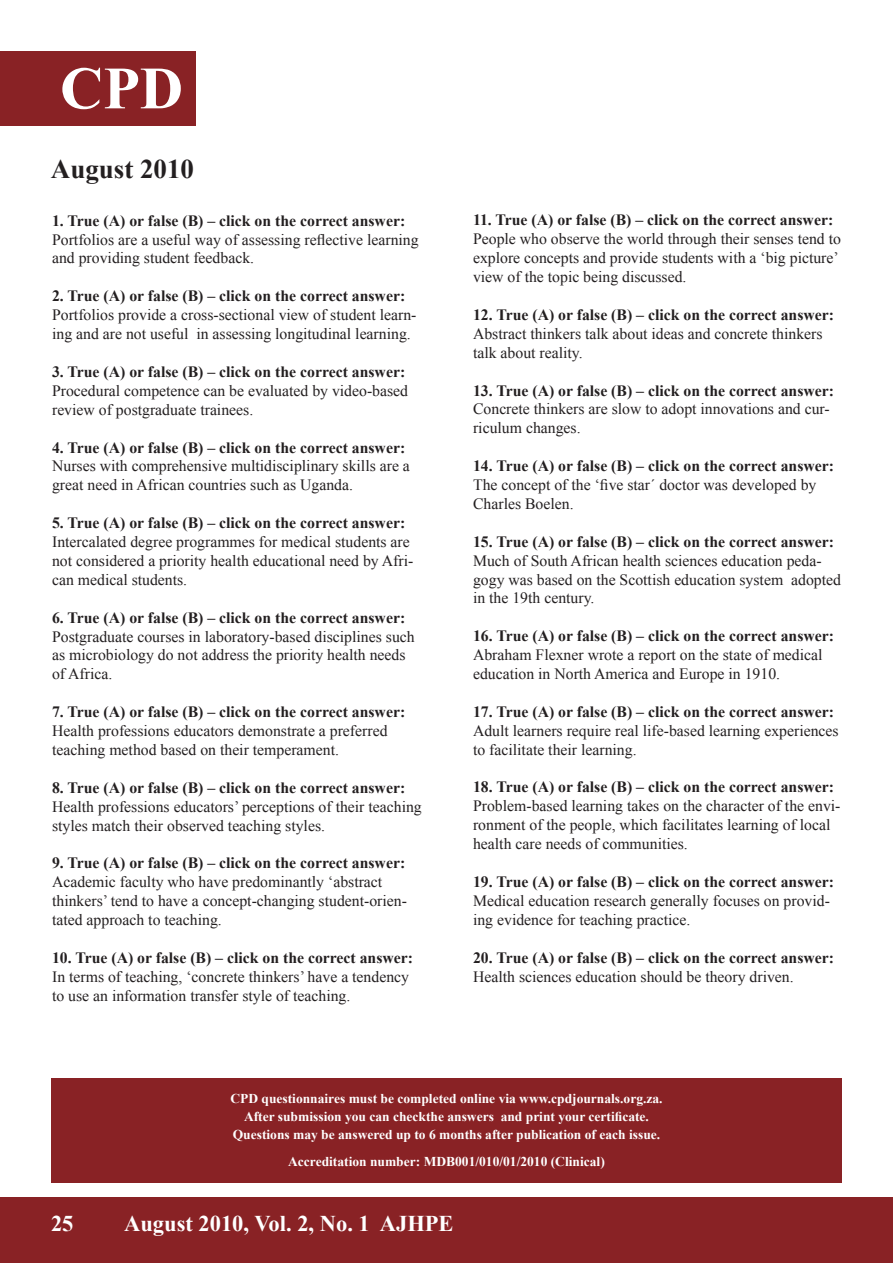
<style>
.page{position:relative;width:893px;height:1263px;background:#fff}
.page>*{position:absolute;margin:0;border:0;box-sizing:border-box;transform-origin:0 0}
.t1{font:700 60px "Times New Roman";color:#fff}
.t2{font:700 27px "Times New Roman";color:#231f20}
.t3{font:700 22.5px "Times New Roman";color:#fff}
.t4{font:15.75px/18.9px "Times New Roman";color:#231f20}
.t5{font:700 15.75px "Times New Roman";color:#231f20}
.t6{font:700 13.5px "Times New Roman";color:#fff}
</style>
<div class="page">
<div style="left:0;top:1197px;width:893px;height:66px;background:#892225"></div>
<div style="left:51px;top:1078px;width:791px;height:104px;background:#892225"></div>
<div style="left:0;top:51px;width:195px;height:74px;background:#892225"></div>
<p class="t1" style="left:60px;top:47px;width:125px">CPD</p>
<p class="t2" style="left:51px;top:150px;width:145px">August 2010</p>
<p class="t5" style="left:52px;top:209px;width:355px">1. True (A) or false (B) – click on the correct answer:</p>
<p class="t4" style="left:52px;top:230px;width:368px">Portfolios are a useful way of assessing reflective learning and providing student feedback.</p>
<p class="t5" style="left:52px;top:285px;width:355px">2. True (A) or false (B) – click on the correct answer:</p>
<p class="t4" style="left:52px;top:305px;width:366px">Portfolios provide a cross-sectional view of student learn&shy;ing and are not useful in assessing longitudinal learning.</p>
<p class="t5" style="left:52px;top:361px;width:355px">3. True (A) or false (B) – click on the correct answer:</p>
<p class="t4" style="left:52px;top:381px;width:358px">Procedural competence can be evaluated by video-based review of postgraduate trainees.</p>
<p class="t5" style="left:52px;top:436px;width:355px">4. True (A) or false (B) – click on the correct answer:</p>
<p class="t4" style="left:52px;top:456px;width:359px">Nurses with comprehensive multidisciplinary skills are a great need in African countries such as Uganda.</p>
<p class="t5" style="left:52px;top:512px;width:355px">5. True (A) or false (B) – click on the correct answer:</p>
<p class="t4" style="left:52px;top:532px;width:363px">Intercalated degree programmes for medical students are not considered a priority health educational need by Afri&shy;can medical students.</p>
<p class="t5" style="left:52px;top:606px;width:355px">6. True (A) or false (B) – click on the correct answer:</p>
<p class="t4" style="left:52px;top:626px;width:364px">Postgraduate courses in laboratory-based disciplines such as microbiology do not address the priority health needs of Africa.</p>
<p class="t5" style="left:52px;top:701px;width:355px">7. True (A) or false (B) – click on the correct answer:</p>
<p class="t4" style="left:52px;top:721px;width:337px">Health professions educators demonstrate a preferred teaching method based on their temperament.</p>
<p class="t5" style="left:52px;top:776px;width:355px">8. True (A) or false (B) – click on the correct answer:</p>
<p class="t4" style="left:52px;top:797px;width:371px">Health professions educators’ perceptions of their teaching styles match their observed teaching styles.</p>
<p class="t5" style="left:52px;top:852px;width:355px">9. True (A) or false (B) – click on the correct answer:</p>
<p class="t4" style="left:52px;top:872px;width:356px">Academic faculty who have predominantly ‘abstract thinkers’ tend to have a concept-changing student-orien&shy;tated approach to teaching.</p>
<p class="t5" style="left:52px;top:947px;width:363px">10. True (A) or false (B) – click on the correct answer:</p>
<p class="t4" style="left:52px;top:967px;width:359px">In terms of teaching, ‘concrete thinkers’ have a tendency to use an information transfer style of teaching.</p>
<p class="t5" style="left:473px;top:209px;width:362px">11. True (A) or false (B) – click on the correct answer:</p>
<p class="t4" style="left:473px;top:229px;width:369px">People who observe the world through their senses tend to explore concepts and provide students with a ‘big picture’ view of the topic being discussed.</p>
<p class="t5" style="left:473px;top:304px;width:363px">12. True (A) or false (B) – click on the correct answer:</p>
<p class="t4" style="left:473px;top:324px;width:351px">Abstract thinkers talk about ideas and concrete thinkers talk about reality.</p>
<p class="t5" style="left:473px;top:379px;width:363px">13. True (A) or false (B) – click on the correct answer:</p>
<p class="t4" style="left:473px;top:399px;width:358px">Concrete thinkers are slow to adopt innovations and cur&shy;riculum changes.</p>
<p class="t5" style="left:473px;top:455px;width:363px">14. True (A) or false (B) – click on the correct answer:</p>
<p class="t4" style="left:473px;top:475px;width:345px">The concept of the ‘five star´ doctor was developed by<br>Charles Boelen.</p>
<p class="t5" style="left:473px;top:531px;width:363px">15. True (A) or false (B) – click on the correct answer:</p>
<p class="t4" style="left:473px;top:551px;width:369px">Much of South African health sciences education peda&shy;gogy was based on the Scottish education system adopted in the 19th century.</p>
<p class="t5" style="left:473px;top:625px;width:363px">16. True (A) or false (B) – click on the correct answer:</p>
<p class="t4" style="left:473px;top:645px;width:351px">Abraham Flexner wrote a report on the state of medical education in North America and Europe in 1910.</p>
<p class="t5" style="left:473px;top:701px;width:363px">17. True (A) or false (B) – click on the correct answer:</p>
<p class="t4" style="left:473px;top:721px;width:367px">Adult learners require real life-based learning experiences to facilitate their learning.</p>
<p class="t5" style="left:473px;top:776px;width:363px">18. True (A) or false (B) – click on the correct answer:</p>
<p class="t4" style="left:473px;top:796px;width:369px">Problem-based learning takes on the character of the envi&shy;ronment of the people, which facilitates learning of local health care needs of communities.</p>
<p class="t5" style="left:473px;top:871px;width:363px">19. True (A) or false (B) – click on the correct answer:</p>
<p class="t4" style="left:473px;top:891px;width:358px">Medical education research generally focuses on provid&shy;ing evidence for teaching practice.</p>
<p class="t5" style="left:473px;top:946px;width:363px">20. True (A) or false (B) – click on the correct answer:</p>
<p class="t4" style="left:473px;top:966px;width:322px">Health sciences education should be theory driven.</p>
<p class="t6" style="left:230px;top:1089px;width:434px">CPD questionnaires must be completed online via www.cpdjournals.org.za.</p>
<p class="t6" style="left:244px;top:1107px;width:406px">After submission you can checkthe answers and print your certificate.</p>
<p class="t6" style="left:233px;top:1125px;width:429px">Questions may be answered up to 6 months after publication of each issue.</p>
<p class="t6" style="left:288px;top:1152px;width:318px">Accreditation number: MDB001/010/01/2010 (Clinical)</p>
<p class="t3" style="left:51px;top:1208px;width:24px">25</p>
<p class="t3" style="left:124px;top:1208px;width:331px">August 2010, Vol. 2, No. 1 AJHPE</p>
</div>
